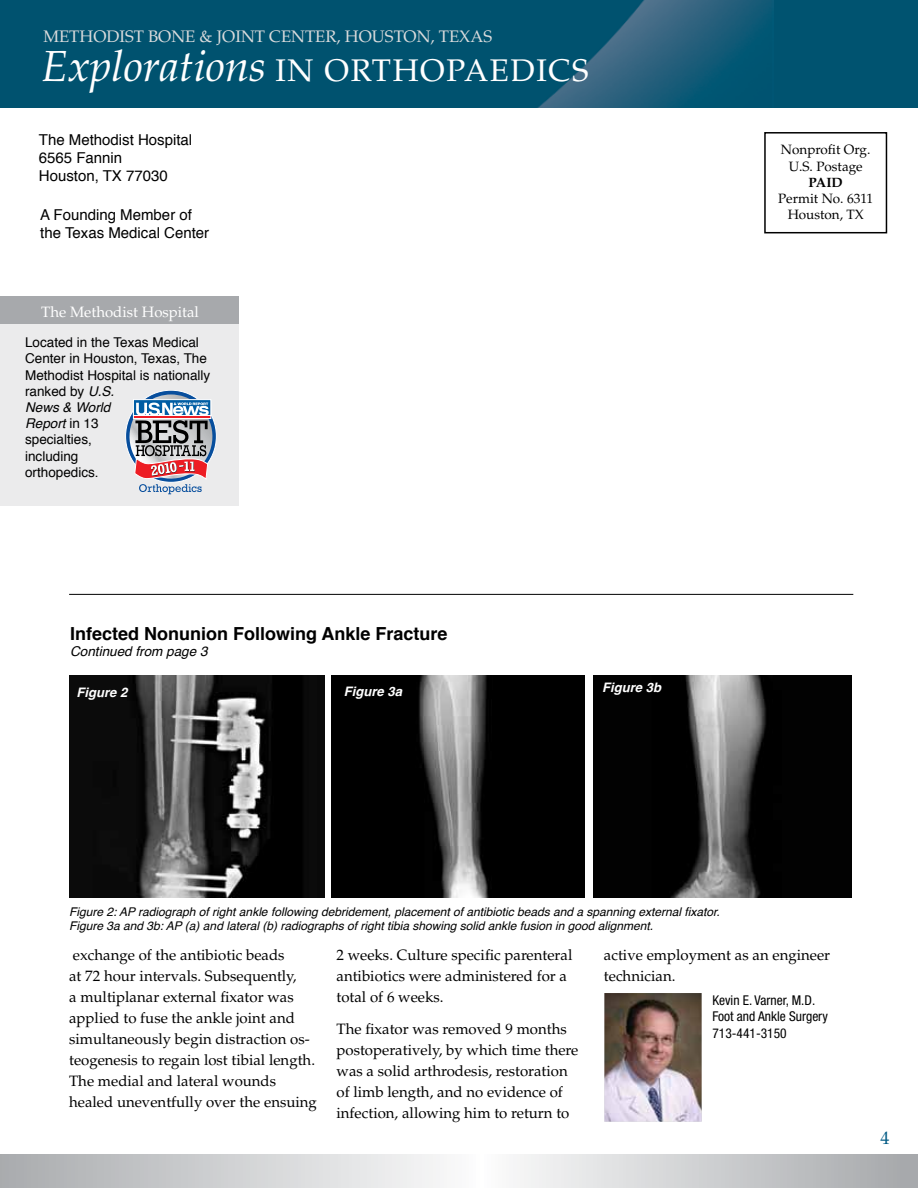
<style>
.page{position:relative;width:918px;height:1188px;background:#fff}
.page>*{position:absolute;margin:0;border:0;box-sizing:border-box;transform-origin:0 0}
.t1{font:31.35px "Palatino";letter-spacing:.05em;color:#fff}
.t2{font:700 18px "Helvetica";color:#000}
.t3{font:18px "Palatino";color:#005a84}
.t4{font:16.65px "Palatino";color:#dadbdc}
.t5{font:15px/21px "Palatino";color:#000}
.t6{font:15px/18px "Helvetica";color:#000}
.t7{font:15px "Palatino";color:#fff}
.t8{font:13.5px/16.2px "Helvetica";color:#000}
.t9{font:condensed 13.5px/16.2px "Helvetica Neue";color:#000}
.t10{font:13.5px/16.2px "Palatino";color:#000;text-align:center}
.t11{font:italic 13.5px "Helvetica";color:#000}
.t12{font:700 13.5px "Palatino";color:#000}
.t13{font:italic 700 13.05px "Helvetica";color:#fff}
.t14{font:italic 12px/14.4px "Helvetica";color:#000}
.s1{font-style:italic;font-size:43.5px}
.s2{font-style:italic}
</style>
<div class="page">
<div style="left:0;top:0;width:918px;height:108px;background:#005370"></div>
<img style="left:537px;top:0;width:237px;height:108px">
<div style="left:0;top:296px;width:239px;height:210px;background:#ebebec"></div>
<svg style="left:0;top:1155px;width:918px;height:33px"></svg>
<svg style="left:125px;top:394px;width:92px;height:100px"></svg>
<div style="left:0;top:296px;width:239px;height:28px;background:#a7a9ac"></div>
<hr style="left:69px;top:594px;width:784px;height:1px;background:#000">
<div style="left:764px;top:132px;width:123px;height:101px;border:2px solid #000"></div>
<img style="left:604px;top:993px;width:98px;height:129px">
<img style="left:69px;top:675px;width:256px;height:222px">
<img style="left:331px;top:675px;width:253px;height:222px">
<img style="left:593px;top:675px;width:259px;height:222px">
<p class="t4" style="left:43px;top:27px;width:450px">METHODIST BONE &amp; JOINT CENTER, HOUSTON, TEXAS</p>
<h1 class="t1" style="left:42px;top:52px;width:549px"><span class="s1">Explorations</span> IN ORTHOPAEDICS</h1>
<p class="t6" style="left:39px;top:132px;width:155px">The Methodist Hospital<br>6565 Fannin<br>Houston, TX 77030</p>
<p class="t6" style="left:40px;top:206px;width:170px">A Founding Member of the Texas Medical Center</p>
<p class="t7" style="left:41px;top:303px;width:159px">The Methodist Hospital</p>
<p class="t8" style="left:25px;top:335px;width:187px">Located in the Texas Medical<br>Center in Houston, Texas, The<br>Methodist Hospital is nationally ranked by <span class="s2">U.S.<br>News &amp; World<br>Report</span> in 13<br>specialties,<br>including<br>orthopedics.</p>
<p class="t2" style="left:70px;top:619px;width:379px">Infected Nonunion Following Ankle Fracture</p>
<p class="t11" style="left:70px;top:641px;width:139px">Continued from page 3</p>
<p class="t13" style="left:77px;top:681px;width:52px">Figure 2</p>
<p class="t13" style="left:344px;top:681px;width:60px">Figure 3a</p>
<p class="t13" style="left:602px;top:677px;width:60px">Figure 3b</p>
<p class="t10" style="left:781px;top:142px;width:91px">Nonprofit Org.<br>U.S. Postage</p>
<p class="t12" style="left:809px;top:174px;width:36px">PAID</p>
<p class="t10" style="left:778px;top:191px;width:97px">Permit No. 6311<br>Houston, TX</p>
<p class="t14" style="left:69px;top:904px;width:652px">Figure 2: AP radiograph of right ankle following debridement, placement of antibiotic beads and a spanning external fixator.<br>Figure 3a and 3b: AP (a) and lateral (b) radiographs of right tibia showing solid ankle fusion in good alignment.</p>
<p class="t5" style="left:69px;top:944px;width:249px">exchange of the antibiotic beads<br>at 72 hour intervals. Subsequently,<br>a multiplanar external fixator was applied to fuse the ankle joint and simultaneously begin distraction os&shy;teogenesis to regain lost tibial length.<br>The medial and lateral wounds healed uneventfully over the ensuing</p>
<p class="t5" style="left:337px;top:944px;width:237px">2 weeks. Culture specific parenteral antibiotics were administered for a total of 6 weeks.</p>
<p class="t5" style="left:337px;top:1018px;width:243px">The fixator was removed 9 months postoperatively, by which time there was a solid arthrodesis, restoration of limb length, and no evidence of infection, allowing him to return to</p>
<p class="t5" style="left:604px;top:944px;width:228px">active employment as an engineer technician.</p>
<p class="t9" style="left:712px;top:992px;width:117px">Kevin E. Varner, M.D.<br>Foot and Ankle Surgery<br>713-441-3150</p>
<p class="t3" style="left:881px;top:1127px;width:10px">4</p>
</div>
